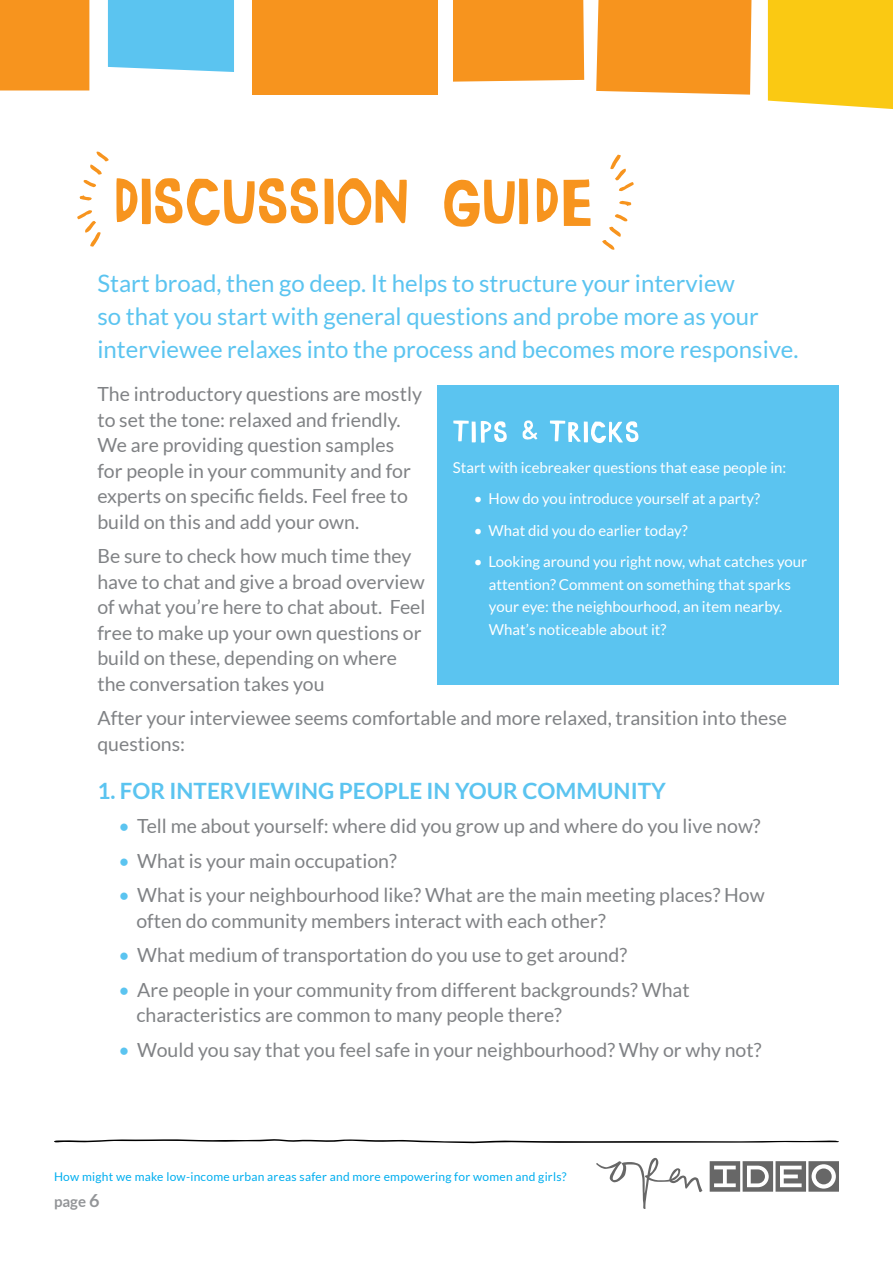
<style>
.page{position:relative;width:893px;height:1263px;background:#fff}
.page>*{position:absolute;margin:0;border:0;box-sizing:border-box;transform-origin:0 0}
.t1{font:24px/33px "Lato";color:#5bc4f0}
.t2{font:700 22.5px "Lato";color:#5bc4f0}
.t3{font:19.5px/25.5px "Lato";color:#808285}
.t4{font:15px/22.5px "Lato";color:#fff}
.t5{font:700 15px "Lato";color:#939598}
.t6{font:12px "Lato";letter-spacing:.02em;color:#00aeef}
.s1{color:#5bc4f0}
.s2{font-size:18px}
</style>
<div class="page">
<div style="left:437px;top:385px;width:402px;height:300px;background:#5bc4f0"></div>
<svg style="left:596px;top:1158px;width:106px;height:51px"></svg>
<svg style="left:710px;top:1161px;width:129px;height:31px"></svg>
<svg style="left:54px;top:1139px;width:785px;height:4px"></svg>
<svg style="left:610px;top:155px;width:24px;height:37px"></svg>
<svg style="left:619px;top:200px;width:13px;height:6px"></svg>
<svg style="left:602px;top:214px;width:26px;height:36px"></svg>
<svg style="left:77px;top:210px;width:24px;height:37px"></svg>
<svg style="left:79px;top:195px;width:13px;height:6px"></svg>
<svg style="left:83px;top:151px;width:26px;height:37px"></svg>
<div style="left:596px;top:0;width:155px;height:95px;background:#f7941e"></div>
<div style="left:252px;top:0;width:185px;height:95px;background:#f7941e"></div>
<div style="left:0;top:0;width:89px;height:90px;background:#f7941e"></div>
<div style="left:108px;top:0;width:126px;height:72px;background:#5bc4f0"></div>
<div style="left:768px;top:0;width:125px;height:109px;background:#fac913"></div>
<div style="left:453px;top:0;width:131px;height:82px;background:#f7941e"></div>
<svg style="left:453px;top:420px;width:186px;height:23px"></svg>
<svg style="left:116px;top:178px;width:474px;height:49px"></svg>
<p class="t1" style="left:97px;top:266px;width:703px">Start broad, then go deep. It helps to structure your interview<br>so that you start with general questions and probe more as your interviewee relaxes into the process and becomes more responsive.</p>
<p class="t3" style="left:97px;top:381px;width:326px">The introductory questions are mostly to set the tone: relaxed and friendly.<br>We are providing question samples for people in your community and for experts on specific fields. Feel free to build on this and add your own.</p>
<p class="t3" style="left:97px;top:543px;width:330px">Be sure to check how much time they have to chat and give a broad overview of what you’re here to chat about. Feel free to make up your own questions or build on these, depending on where the conversation takes you</p>
<p class="t3" style="left:97px;top:705px;width:691px">After your interviewee seems comfortable and more relaxed, transition into these questions:</p>
<p class="t2" style="left:97px;top:778px;width:570px">1. FOR INTERVIEWING PEOPLE IN YOUR COMMUNITY</p>
<p class="t3" style="left:118px;top:813px;width:644px"><span class="s1">•</span> Tell me about yourself: where did you grow up and where do you live now?</p>
<p class="t3" style="left:118px;top:848px;width:280px"><span class="s1">•</span> What is your main occupation?</p>
<p class="t3" style="left:136px;top:882px;width:630px;text-indent:-18px"><span class="s1">•</span> What is your neighbourhood like? What are the main meeting places? How often do community members interact with each other?</p>
<p class="t3" style="left:118px;top:942px;width:510px"><span class="s1">•</span> What medium of transportation do you use to get around?</p>
<p class="t3" style="left:136px;top:977px;width:555px;text-indent:-18px"><span class="s1">•</span> Are people in your community from different backgrounds? What characteristics are common to many people there?</p>
<p class="t3" style="left:118px;top:1037px;width:645px"><span class="s1">•</span> Would you say that you feel safe in your neighbourhood? Why or why not?</p>
<p class="t4" style="left:453px;top:456px;width:335px">Start with icebreaker questions that ease people in:</p>
<p class="t4" style="left:474px;top:487px;width:288px">• How do you introduce yourself at a party?</p>
<p class="t4" style="left:474px;top:519px;width:215px">• What did you do earlier today?</p>
<p class="t4" style="left:489px;top:550px;width:320px;text-indent:-15px">• Looking around you right now, what catches your attention? Comment on something that sparks your eye: the neighbourhood, an item nearby.<br>What’s noticeable about it?</p>
<p class="t6" style="left:54px;top:1170px;width:514px">How might we make low-income urban areas safer and more empowering for women and girls?</p>
<p class="t5" style="left:54px;top:1193px;width:47px">page <span class="s2">6</span></p>
</div>
